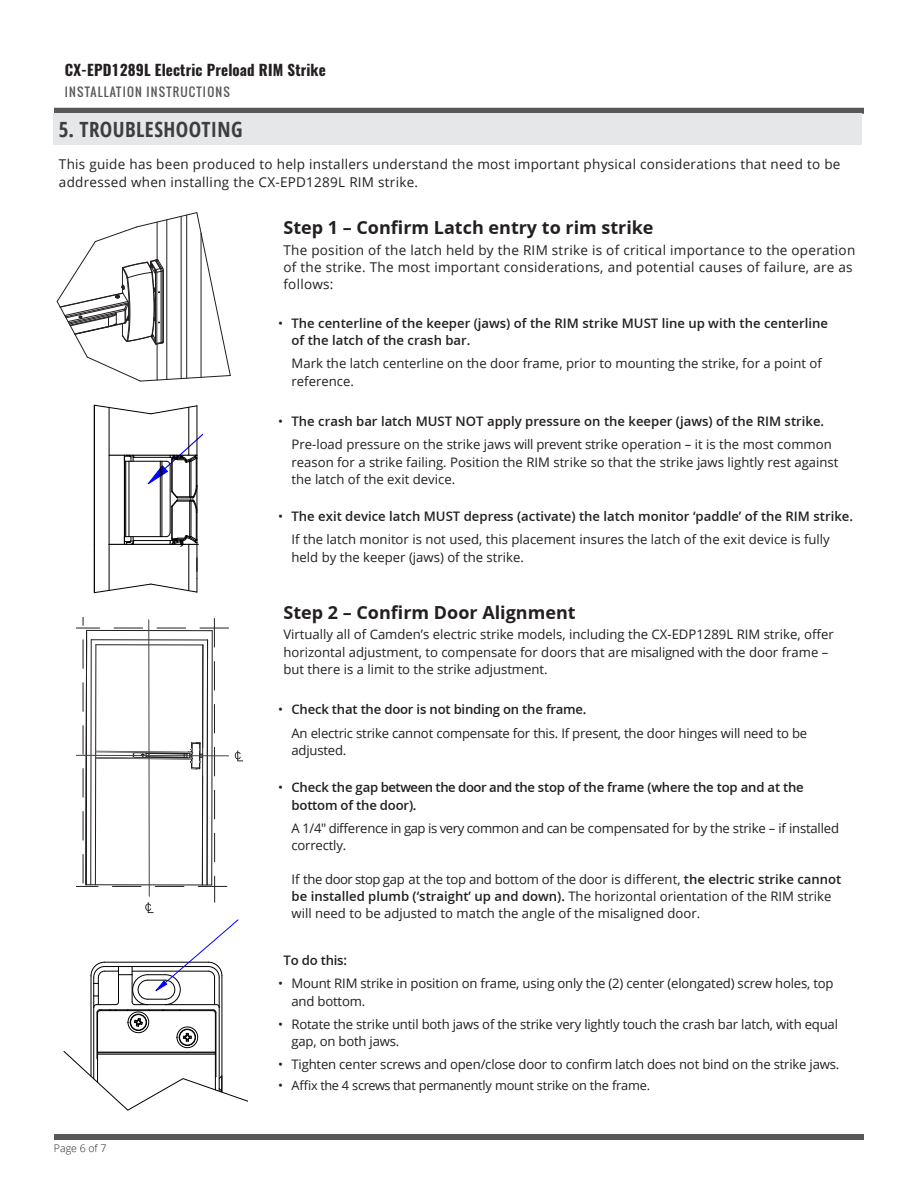
<style>
.page{position:relative;width:918px;height:1188px;background:#fff}
.page>*{position:absolute;margin:0;border:0;box-sizing:border-box;transform-origin:0 0}
._2018_-_H1_-Title_Al{font:700 condensed 21px "Open Sans";letter-spacing:.02em;color:#3e3e3f}
._2018_-_H1_-Sub_Titl{font:700 18px "Open Sans";color:#231f20}
._2018-H1a_Aligh_Left{font:700 15px "Oswald";letter-spacing:.01em;color:#231f20}
._2018_-_Body_Text{font:13.5px/17.2px "Open Sans";letter-spacing:.02em;color:#231f20}
._2018_-_Body_Text-2{font:13.2px/17.2px "Open Sans";letter-spacing:-.015em;color:#231f20}
._2018_-_Body_Text-3{font:600 13.2px/17.2px "Open Sans";color:#231f20}
._2018_-_H1_-Sub_Titl-2{font:13.2px/17.2px "Open Sans";color:#231f20}
._2018_-_Body_Text-4{font:12.75px "Open Sans";letter-spacing:-.015em;color:#231f20}
._2018-H1a_Aligh_Left-2{font:12px "Oswald";letter-spacing:.1em;color:#57585a}
._2018_-_page___align{font:300 10.5px "Open Sans";color:#231f20}
.s1{font-weight:400}
.s2{font-weight:600}
.s3{font-size:13.2px}
</style>
<div class="page">
<div style="left:54px;top:1134px;width:810px;height:6px;background:#57585a"></div>
<div style="left:54px;top:108px;width:810px;height:6px;background:#57585a"></div>
<div style="left:54px;top:113px;width:808px;height:32px;background:#e6e7e9"></div>
<svg style="left:56px;top:212px;width:175px;height:170px"></svg>
<svg style="left:93px;top:404px;width:110px;height:190px"></svg>
<svg style="left:77px;top:618px;width:152px;height:295px"></svg>
<svg style="left:235px;top:751px;width:8px;height:10px"></svg>
<hr style="left:215px;top:1013px;width:1px;height:39px;background:#000">
<div style="left:179px;top:1029px;width:16px;height:16px;border:1px solid #000;border-radius:50%"></div>
<div style="left:179px;top:1029px;width:17px;height:17px;border:1px solid #000;border-radius:50%"></div>
<div style="left:177px;top:1027px;width:21px;height:21px;border:1px solid #000;border-radius:50%"></div>
<svg style="left:183px;top:1033px;width:9px;height:9px"></svg>
<div style="left:130px;top:1014px;width:17px;height:16px;border:1px solid #000;border-radius:50%"></div>
<div style="left:130px;top:1014px;width:17px;height:17px;border:1px solid #000;border-radius:50%"></div>
<div style="left:128px;top:1012px;width:21px;height:21px;border:1px solid #000;border-radius:50%"></div>
<hr style="left:97px;top:1013px;width:1px;height:45px;background:#000">
<hr style="left:216px;top:1013px;width:1px;height:64px;background:#000">
<svg style="left:63px;top:1050px;width:184px;height:61px"></svg>
<hr style="left:93px;top:1007px;width:1px;height:72px;background:#000">
<hr style="left:219px;top:1007px;width:1px;height:84px;background:#000">
<hr style="left:222px;top:976px;width:1px;height:116px;background:#000">
<hr style="left:91px;top:976px;width:1px;height:100px;background:#000">
<hr style="left:215px;top:1054px;width:1px;height:36px;background:#000">
<svg style="left:90px;top:919px;width:149px;height:108px"></svg>
<p class="_2018-H1a_Aligh_Left" style="left:65px;top:60px;width:263px">CX-EPD1289L Electric Preload RIM Strike</p>
<p class="_2018-H1a_Aligh_Left-2" style="left:65px;top:83px;width:167px">INSTALLATION INSTRUCTIONS</p>
<p class="_2018_-_H1_-Title_Al" style="left:59px;top:115px;width:185px">5. TROUBLESHOOTING</p>
<p class="_2018_-_Body_Text" style="left:59px;top:156px;width:783px">This guide has been produced to help installers understand the most important physical considerations that need to be addressed when installing the CX-EPD1289L RIM strike.</p>
<p class="_2018_-_H1_-Sub_Titl" style="left:283px;top:217px;width:371px">Step 1 – Confirm Latch entry to rim strike</p>
<p class="_2018_-_Body_Text" style="left:283px;top:241px;width:573px">The position of the latch held by the RIM strike is of critical importance to the operation of the strike. The most important considerations, and potential causes of failure, are as follows:</p>
<p class="_2018_-_Body_Text-3" style="left:292px;top:315px;width:538px;text-indent:-14px"><span class="s1">•</span> The centerline of the keeper (jaws) of the RIM strike MUST line up with the centerline of the latch of the crash bar.</p>
<p class="_2018_-_Body_Text-2" style="left:292px;top:355px;width:532px">Mark the latch centerline on the door frame, prior to mounting the strike, for a point of reference.</p>
<p class="_2018_-_Body_Text-3" style="left:278px;top:413px;width:548px"><span class="s1">•</span> The crash bar latch MUST NOT apply pressure on the keeper (jaws) of the RIM strike.</p>
<p class="_2018_-_Body_Text-2" style="left:292px;top:436px;width:548px">Pre-load pressure on the strike jaws will prevent strike operation – it is the most common reason for a strike failing. Position the RIM strike so that the strike jaws lightly rest against the latch of the exit device.</p>
<p class="_2018_-_Body_Text-3" style="left:278px;top:508px;width:576px"><span class="s1">•</span> The exit device latch MUST depress (activate) the latch monitor ‘paddle’ of the RIM strike.</p>
<p class="_2018_-_Body_Text-2" style="left:292px;top:531px;width:540px">If the latch monitor is not used, this placement insures the latch of the exit device is fully held by the keeper (jaws) of the strike.</p>
<p class="_2018_-_H1_-Sub_Titl" style="left:283px;top:602px;width:294px">Step 2 – Confirm Door Alignment</p>
<p class="_2018_-_H1_-Sub_Titl-2" style="left:283px;top:626px;width:552px">Virtually all of Camden’s electric strike models, including the CX-EDP1289L RIM strike, offer horizontal adjustment, to compensate for doors that are misaligned with the door frame – but there is a limit to the strike adjustment.</p>
<p class="_2018_-_Body_Text-3" style="left:278px;top:701px;width:310px"><span class="s1">•</span> Check that the door is not binding on the frame.</p>
<p class="_2018_-_Body_Text-2" style="left:292px;top:724px;width:517px">An electric strike cannot compensate for this. If present, the door hinges will need to be adjusted.</p>
<p class="_2018_-_Body_Text-3" style="left:292px;top:779px;width:514px;text-indent:-14px"><span class="s1">•</span> Check the gap between the door and the stop of the frame (where the top and at the bottom of the door).</p>
<p class="_2018_-_Body_Text-2" style="left:292px;top:819px;width:549px">A 1/4" difference in gap is very common and can be compensated for by the strike – if installed correctly.</p>
<p class="_2018_-_Body_Text-2" style="left:292px;top:871px;width:551px;line-height:16.8px">If the door stop gap at the top and bottom of the door is different, <span class="s2">the electric strike cannot be installed plumb (‘straight’ up and down).</span> The horizontal orientation of the RIM strike will need to be adjusted to match the angle of the misaligned door.</p>
<p class="_2018_-_page___align" style="left:54px;top:1141px;width:54px">Page 6 of 7</p>
<p class="_2018_-_Body_Text-3" style="left:283px;top:952px;width:65px">To do this:</p>
<p class="_2018_-_Body_Text-2" style="left:292px;top:975px;width:544px;text-indent:-14px">• Mount RIM strike in position on frame, using only the (2) center (elongated) screw holes, top and bottom.</p>
<p class="_2018_-_Body_Text-2" style="left:292px;top:1015px;width:548px;text-indent:-14px">• Rotate the strike until both jaws of the strike very lightly touch the crash bar latch, with equal gap, on both jaws.</p>
<p class="_2018_-_Body_Text-2" style="left:278px;top:1056px;width:563px">• Tighten center screws and open/close door to confirm latch does not bind on the strike jaws.</p>
<p class="_2018_-_Body_Text-4" style="left:278px;top:1077px;width:374px"><span class="s3">•</span> Affix the 4 screws that permanently mount strike on the frame.</p>
</div>
